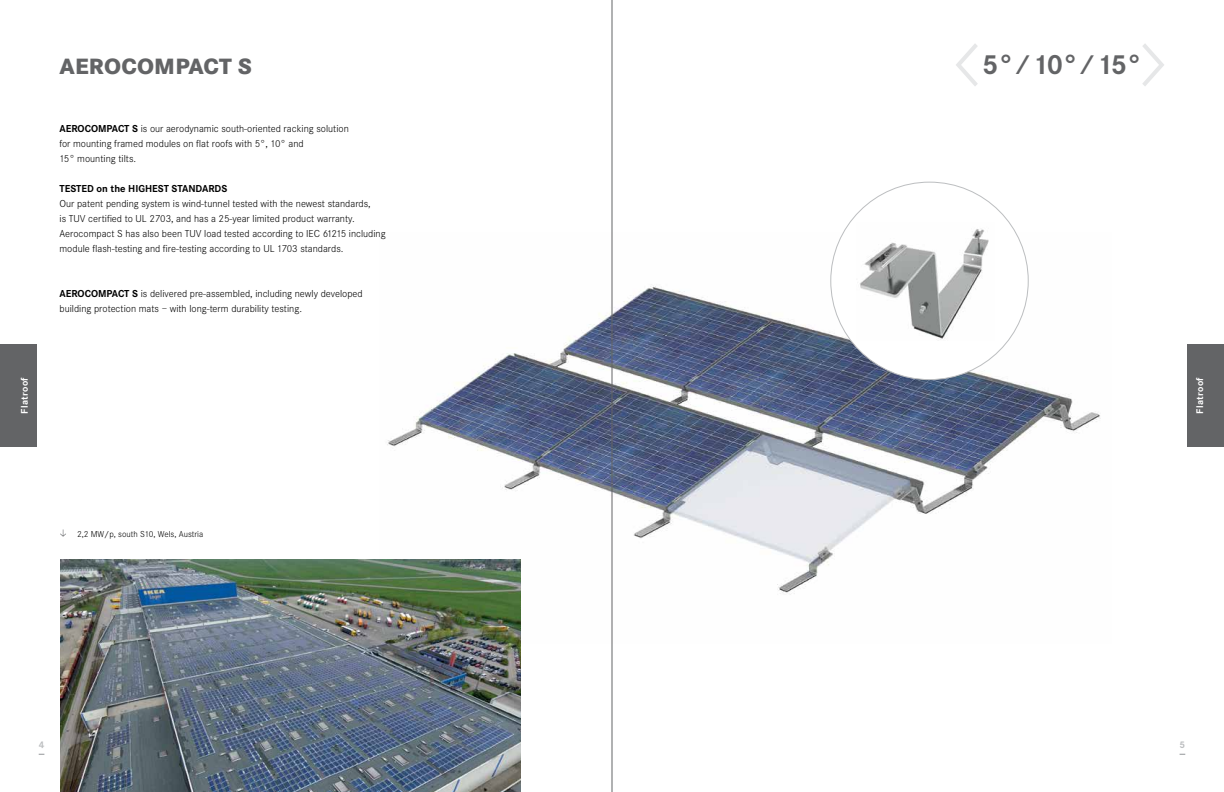
<style>
.page{position:relative;width:1224px;height:792px;background:#fff}
.page>*{position:absolute;margin:0;border:0;box-sizing:border-box;transform-origin:0 0}
.t1{font:700 28.8px "Corporate S";color:#636466}
.t2{font:800 23px "Corporate S";letter-spacing:.01em;color:#636466}
.t3{font:300 10.5px/15px "Corporate S";color:#000}
.t4{font:700 10.5px "Corporate S";color:#000}
.t5{font:700 10px "Corporate S";letter-spacing:.03em;color:#fff}
.t6{font:700 10px "Corporate S";color:#bcbec0}
.t7{font:300 9px "Corporate S";color:#000}
.s1{font-weight:700}
</style>
<div class="page">
<svg style="left:956px;top:44px;width:22px;height:42px"></svg>
<svg style="left:1142px;top:44px;width:22px;height:42px"></svg>
<img style="left:387px;top:232px;width:714px;height:412px">
<div style="left:831px;top:182px;width:197px;height:198px;background:#fff;border-radius:50%"></div>
<img style="left:860px;top:229px;width:129px;height:111px">
<img style="left:60px;top:559px;width:460px;height:233px">
<svg style="left:60px;top:529px;width:6px;height:8px"></svg>
<div style="left:0;top:344px;width:36px;height:102px;background:#636466"></div>
<div style="left:1187px;top:344px;width:37px;height:102px;background:#636466"></div>
<hr style="left:612px;top:0;width:1px;height:792px;background:#636466">
<h2 class="t2" style="left:60px;top:53px;width:194px">AEROCOMPACT S</h2>
<h1 class="t1" style="left:982px;top:48px;width:161px">5° ⁄ 10° ⁄ 15°</h1>
<p class="t3" style="left:60px;top:121px;width:291px"><span class="s1">AEROCOMPACT S</span> is our aerodynamic south-oriented racking solution for mounting framed modules on flat roofs with 5°, 10° and<br>15° mounting tilts.</p>
<p class="t4" style="left:60px;top:182px;width:169px">TESTED on the HIGHEST STANDARDS</p>
<p class="t3" style="left:60px;top:196px;width:328px">Our patent pending system is wind-tunnel tested with the newest standards,<br>is TUV certified to UL 2703, and has a 25-year limited product warranty.<br>Aerocompact S has also been TUV load tested according to IEC 61215 including module flash-testing and fire-testing according to UL 1703 standards.</p>
<p class="t3" style="left:60px;top:286px;width:305px"><span class="s1">AEROCOMPACT S</span> is delivered pre-assembled, including newly developed building protection mats – with long-term durability testing.</p>
<p class="t5" style="left:19px;top:414px;width:38px;rotate:-90deg">Flatroof</p>
<p class="t5" style="left:1194px;top:414px;width:38px;rotate:-90deg">Flatroof</p>
<p class="t7" style="left:77px;top:529px;width:128px">2,2 MW/p, south S10, Wels, Austria</p>
<p class="t6" style="left:39px;top:739px;width:7px">4</p>
<p class="t6" style="left:1180px;top:739px;width:7px">5</p>
</div>
